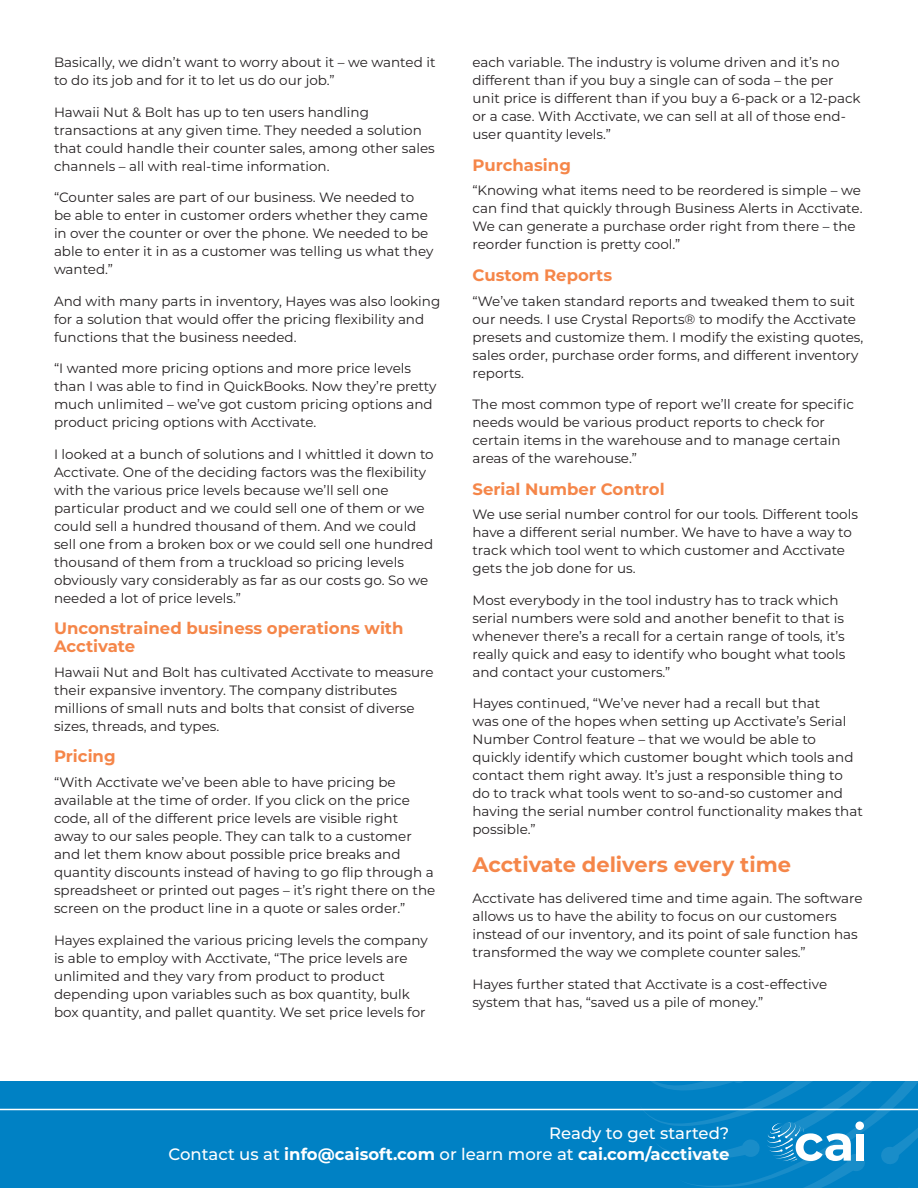
<style>
.page{position:relative;width:918px;height:1188px;background:#fff}
.page>*{position:absolute;margin:0;border:0;box-sizing:border-box;transform-origin:0 0}
.Headers_-_Orange{font:700 21px "Montserrat";color:#f58649}
.Smaller_Header_Orange{font:700 16.5px/18px "Montserrat";color:#f58649}
.t1{font:500 16.5px/20.7px "Montserrat";color:#fff;text-align:right}
.Body_Copy_-_Black{font:13.5px/18px "Montserrat";color:#231f20}
.s1{font-weight:700}
</style>
<div class="page">
<div style="left:0;top:1081px;width:918px;height:107px;background:#0081c4"></div>
<svg style="left:637px;top:1081px;width:281px;height:107px"></svg>
<div style="left:856px;top:1134px;width:8px;height:27px;background:#fff"></div>
<div style="left:855px;top:1121px;width:9px;height:9px;background:#fff;border-radius:50%"></div>
<hr style="left:0;top:1109px;width:918px;height:1px;background:#fff">
<p class="Body_Copy_-_Black" style="left:54px;top:53px;width:383px">Basically, we didn’t want to worry about it – we wanted it to do its job and for it to let us do our job.”</p>
<p class="Body_Copy_-_Black" style="left:54px;top:102px;width:382px">Hawaii Nut &amp; Bolt has up to ten users handling transactions at any given time. They needed a solution that could handle their counter sales, among other sales channels – all with real-time information.</p>
<p class="Body_Copy_-_Black" style="left:54px;top:188px;width:381px">“Counter sales are part of our business. We needed to be able to enter in customer orders whether they came in over the counter or over the phone. We needed to be able to enter it in as a customer was telling us what they wanted.”</p>
<p class="Body_Copy_-_Black" style="left:54px;top:291px;width:388px">And with many parts in inventory, Hayes was also looking for a solution that would offer the pricing flexibility and functions that the business needed.</p>
<p class="Body_Copy_-_Black" style="left:54px;top:359px;width:384px">“I wanted more pricing options and more price levels than I was able to find in QuickBooks. Now they’re pretty much unlimited – we’ve got custom pricing options and product pricing options with Acctivate.</p>
<p class="Body_Copy_-_Black" style="left:54px;top:444px;width:381px">I looked at a bunch of solutions and I whittled it down to Acctivate. One of the deciding factors was the flexibility with the various price levels because we’ll sell one particular product and we could sell one of them or we could sell a hundred thousand of them. And we could sell one from a broken box or we could sell one hundred thousand of them from a truckload so pricing levels obviously vary considerably as far as our costs go. So we needed a lot of price levels.”</p>
<p class="Smaller_Header_Orange" style="left:54px;top:618px;width:351px">Unconstrained business operations with<br>Acctivate</p>
<p class="Body_Copy_-_Black" style="left:54px;top:663px;width:381px">Hawaii Nut and Bolt has cultivated Acctivate to measure their expansive inventory. The company distributes millions of small nuts and bolts that consist of diverse sizes, threads, and types.</p>
<p class="Smaller_Header_Orange" style="left:54px;top:747px;width:63px">Pricing</p>
<p class="Body_Copy_-_Black" style="left:54px;top:773px;width:383px">“With Acctivate we’ve been able to have pricing be available at the time of order. If you click on the price code, all of the different price levels are visible right away to our sales people. They can talk to a customer and let them know about possible price breaks and quantity discounts instead of having to go flip through a spreadsheet or printed out pages – it’s right there on the screen on the product line in a quote or sales order.”</p>
<p class="Body_Copy_-_Black" style="left:54px;top:930px;width:375px">Hayes explained the various pricing levels the company is able to employ with Acctivate, “The price levels are unlimited and they vary from product to product depending upon variables such as box quantity, bulk box quantity, and pallet quantity. We set price levels for</p>
<p class="Body_Copy_-_Black" style="left:472px;top:53px;width:390px">each variable. The industry is volume driven and it’s no different than if you buy a single can of soda – the per unit price is different than if you buy a 6-pack or a 12-pack or a case. With Acctivate, we can sell at all of those end&shy;user quantity levels.”</p>
<p class="Smaller_Header_Orange" style="left:472px;top:155px;width:100px">Purchasing</p>
<p class="Body_Copy_-_Black" style="left:472px;top:181px;width:392px">“Knowing what items need to be reordered is simple – we can find that quickly through Business Alerts in Acctivate.<br>We can generate a purchase order right from there – the reorder function is pretty cool.”</p>
<p class="Smaller_Header_Orange" style="left:472px;top:265px;width:141px">Custom Reports</p>
<p class="Body_Copy_-_Black" style="left:472px;top:291px;width:392px">“We’ve taken standard reports and tweaked them to suit our needs. I use Crystal Reports® to modify the Acctivate presets and customize them. I modify the existing quotes, sales order, purchase order forms, and different inventory reports.</p>
<p class="Body_Copy_-_Black" style="left:472px;top:395px;width:383px">The most common type of report we’ll create for specific needs would be various product reports to check for certain items in the warehouse and to manage certain areas of the warehouse.”</p>
<p class="Smaller_Header_Orange" style="left:472px;top:479px;width:194px">Serial Number Control</p>
<p class="Body_Copy_-_Black" style="left:472px;top:505px;width:387px">We use serial number control for our tools. Different tools have a different serial number. We have to have a way to track which tool went to which customer and Acctivate gets the job done for us.</p>
<p class="Body_Copy_-_Black" style="left:472px;top:591px;width:374px">Most everybody in the tool industry has to track which serial numbers were sold and another benefit to that is whenever there’s a recall for a certain range of tools, it’s really quick and easy to identify who bought what tools and contact your customers.”</p>
<p class="Body_Copy_-_Black" style="left:472px;top:694px;width:392px">Hayes continued, “We’ve never had a recall but that<br>was one of the hopes when setting up Acctivate’s Serial Number Control feature – that we would be able to quickly identify which customer bought which tools and contact them right away. It’s just a responsible thing to do to track what tools went to so-and-so customer and having the serial number control functionality makes that possible.”</p>
<p class="Headers_-_Orange" style="left:472px;top:849px;width:320px">Acctivate delivers every time</p>
<p class="Body_Copy_-_Black" style="left:472px;top:889px;width:392px">Acctivate has delivered time and time again. The software allows us to have the ability to focus on our customers instead of our inventory, and its point of sale function has transformed the way we complete counter sales.”</p>
<p class="Body_Copy_-_Black" style="left:472px;top:975px;width:356px">Hayes further stated that Acctivate is a cost-effective system that has, “saved us a pile of money.”</p>
<p class="t1" style="left:168px;top:1122px;width:562px">Ready to get started?<br>Contact us at <span class="s1">info@caisoft.com</span> or learn more at <span class="s1">cai.com/acctivate</span></p>
</div>
